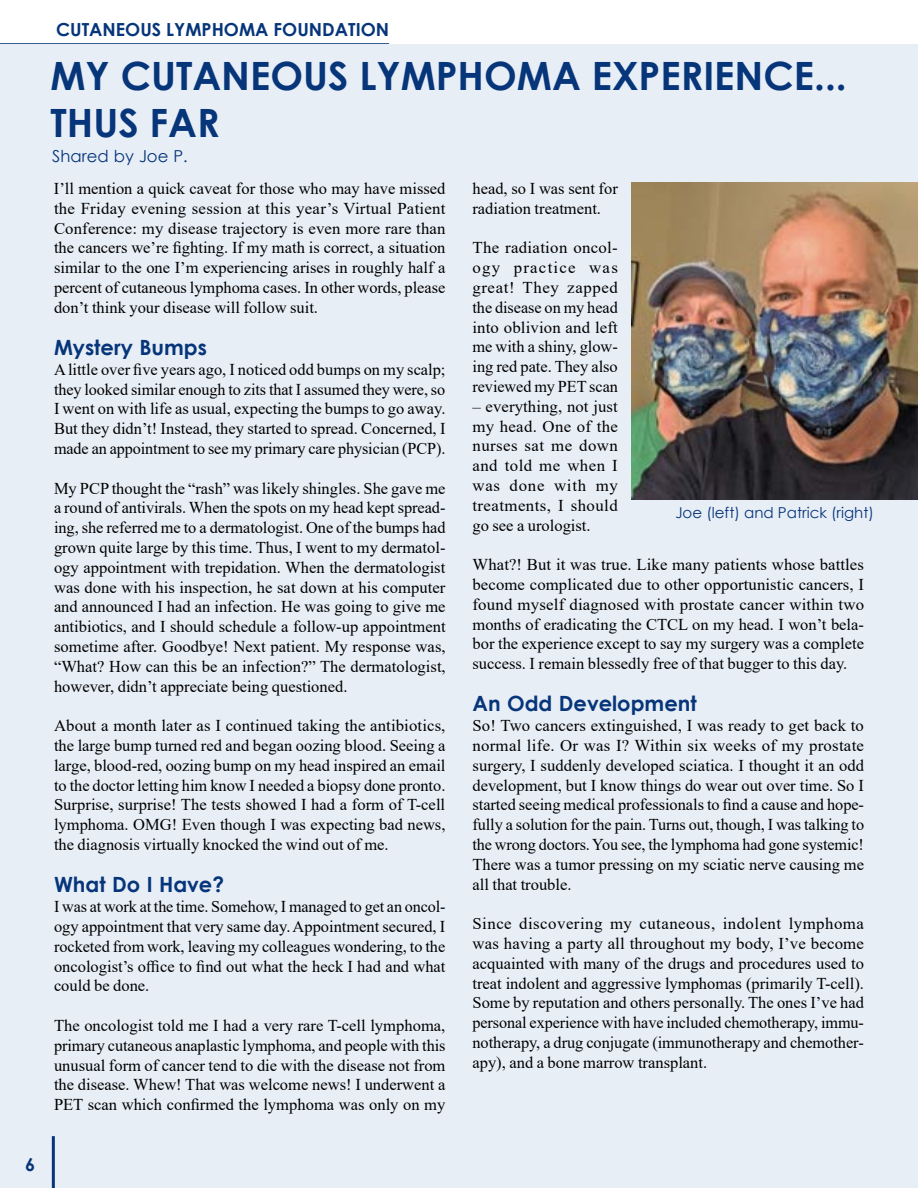
<style>
.page{position:relative;width:918px;height:1188px;background:#fff}
.page>*{position:absolute;margin:0;border:0;box-sizing:border-box;transform-origin:0 0}
.t1{font:700 39px/46.8px "Century Gothic";color:#06357a}
.t2{font:700 21px "Century Gothic";color:#06357a}
.t3{font:700 18px "Century Gothic";color:#06357a}
.t4{font:16.5px/19.8px "Times New Roman";color:#000;text-align:justify}
.t5{font:16.5px "Century Gothic";color:#06357a}
.t6{font:15px "Century Gothic";color:#06357a}
</style>
<div class="page">
<hr style="left:0;top:43px;width:389px;height:3px;background:#06357a">
<div style="left:0;top:44px;width:918px;height:1144px;background:#e8eef6"></div>
<hr style="left:52px;top:1136px;width:3px;height:52px;background:#06357a">
<img style="left:631px;top:182px;width:287px;height:318px">
<p class="t3" style="left:56px;top:16px;width:335px">CUTANEOUS LYMPHOMA FOUNDATION</p>
<h1 class="t1" style="left:50px;top:51px;width:798px">MY CUTANEOUS LYMPHOMA EXPERIENCE...<br>THUS FAR</h1>
<p class="t5" style="left:52px;top:144px;width:137px">Shared by Joe P.</p>
<p class="t4" style="left:54px;top:178px;width:393px">I’ll mention a quick caveat for those who may have missed the Friday evening session at this year’s Virtual Patient Conference: my disease trajectory is even more rare than the cancers we’re fighting. If my math is correct, a situation similar to the one I’m experiencing arises in roughly half a percent of cutaneous lymphoma cases. In other words, please don’t think your disease will follow suit.</p>
<p class="t2" style="left:54px;top:331px;width:155px">Mystery Bumps</p>
<p class="t4" style="left:54px;top:359px;width:393px">A little over five years ago, I noticed odd bumps on my scalp; they looked similar enough to zits that I assumed they were, so I went on with life as usual, expecting the bumps to go away.<br>But they didn’t! Instead, they started to spread. Concerned, I made an appointment to see my primary care physician (PCP).</p>
<p class="t4" style="left:54px;top:478px;width:393px">My PCP thought the “rash” was likely shingles. She gave me a round of antivirals. When the spots on my head kept spread&shy;ing, she referred me to a dermatologist. One of the bumps had grown quite large by this time. Thus, I went to my dermatol&shy;ogy appointment with trepidation. When the dermatologist was done with his inspection, he sat down at his computer and announced I had an infection. He was going to give me antibiotics, and I should schedule a follow-up appointment sometime after. Goodbye! Next patient. My response was, “What? How can this be an infection?” The dermatologist, however, didn’t appreciate being questioned.</p>
<p class="t4" style="left:54px;top:715px;width:393px">About a month later as I continued taking the antibiotics, the large bump turned red and began oozing blood. Seeing a large, blood-red, oozing bump on my head inspired an email to the doctor letting him know I needed a biopsy done pronto.<br>Surprise, surprise! The tests showed I had a form of T-cell lymphoma. OMG! Even though I was expecting bad news, the diagnosis virtually knocked the wind out of me.</p>
<p class="t2" style="left:54px;top:869px;width:172px">What Do I Have?</p>
<p class="t4" style="left:54px;top:896px;width:393px">I was at work at the time. Somehow, I managed to get an oncol&shy;ogy appointment that very same day. Appointment secured, I rocketed from work, leaving my colleagues wondering, to the oncologist’s office to find out what the heck I had and what could be done.</p>
<p class="t4" style="left:54px;top:1015px;width:393px">The oncologist told me I had a very rare T-cell lymphoma, primary cutaneous anaplastic lymphoma, and people with this unusual form of cancer tend to die with the disease not from the disease. Whew! That was welcome news! I underwent a PET scan which confirmed the lymphoma was only on my</p>
<p class="t4" style="left:472px;top:178px;width:147px">head, so I was sent for radiation treatment.</p>
<p class="t4" style="left:472px;top:237px;width:147px">The radiation oncol&shy;ogy practice was great! They zapped the disease on my head into oblivion and left me with a shiny, glow&shy;ing red pate. They also reviewed my PET scan</p>
<p class="t4" style="left:472px;top:396px;width:147px">– everything, not just my head. One of the nurses sat me down and told me when I was done with my treatments, I should go see a urologist.</p>
<p class="t4" style="left:472px;top:554px;width:393px">What?! But it was true. Like many patients whose battles become complicated due to other opportunistic cancers, I found myself diagnosed with prostate cancer within two months of eradicating the CTCL on my head. I won’t bela&shy;bor the experience except to say my surgery was a complete success. I remain blessedly free of that bugger to this day.</p>
<p class="t2" style="left:472px;top:688px;width:226px">An Odd Development</p>
<p class="t4" style="left:472px;top:715px;width:393px">So! Two cancers extinguished, I was ready to get back to normal life. Or was I? Within six weeks of my prostate surgery, I suddenly developed sciatica. I thought it an odd development, but I know things do wear out over time. So I started seeing medical professionals to find a cause and hope&shy;fully a solution for the pain. Turns out, though, I was talking to the wrong doctors. You see, the lymphoma had gone systemic!<br>There was a tumor pressing on my sciatic nerve causing me all that trouble.</p>
<p class="t4" style="left:472px;top:913px;width:393px">Since discovering my cutaneous, indolent lymphoma was having a party all throughout my body, I’ve become acquainted with many of the drugs and procedures used to treat indolent and aggressive lymphomas (primarily T-cell).<br>Some by reputation and others personally. The ones I’ve had personal experience with have included chemotherapy, immu&shy;notherapy, a drug conjugate (immunotherapy and chemother&shy;apy), and a bone marrow transplant.</p>
<p class="t6" style="left:675px;top:502px;width:200px">Joe (left) and Patrick (right)</p>
<p class="t3" style="left:25px;top:1151px;width:12px">6</p>
</div>
